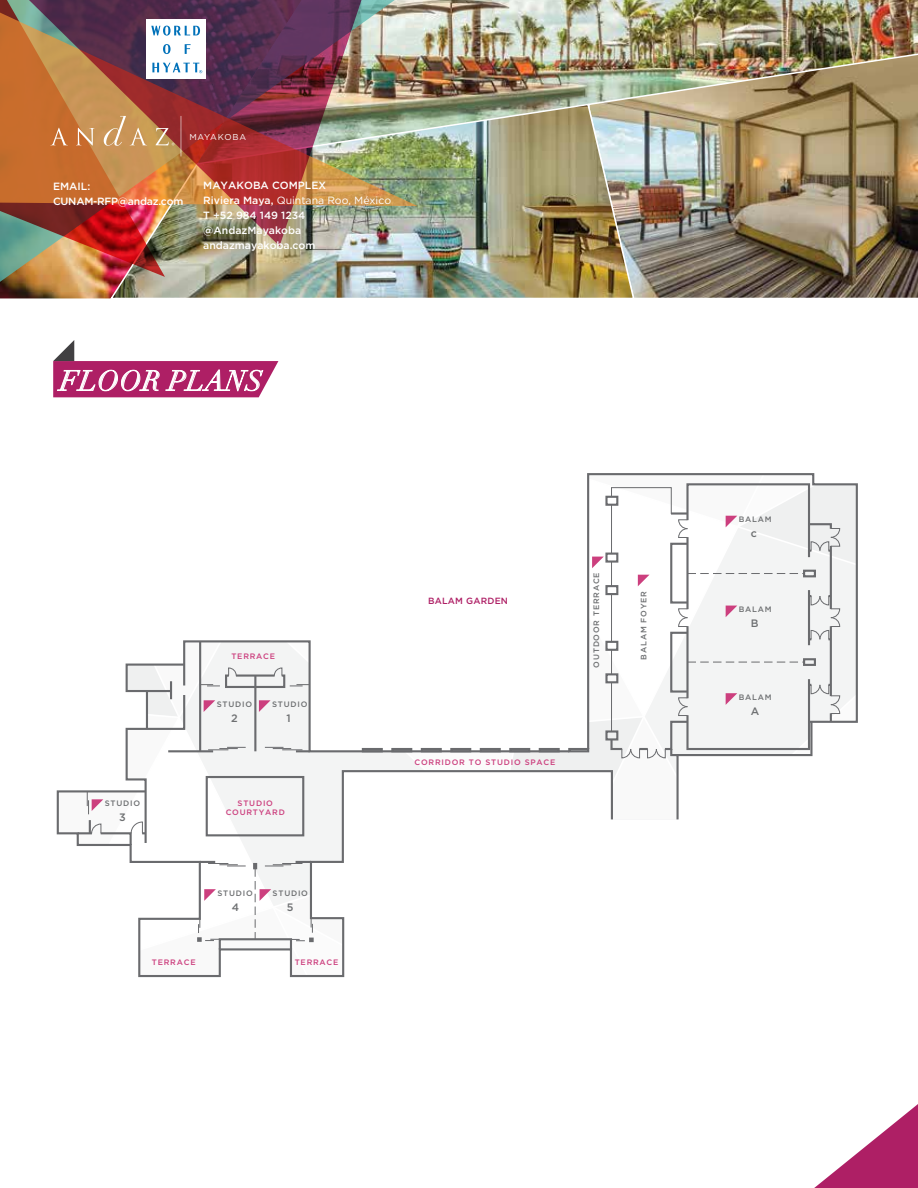
<style>
.page{position:relative;width:918px;height:1188px;background:#fff}
.page>*{position:absolute;margin:0;border:0;box-sizing:border-box;transform-origin:0 0}
.t1{font:italic 27.9px "Didot";letter-spacing:.025em;color:#fff}
.t2{font:500 10.8px "Gotham";color:#6d6f71}
.t3{font:500 10.5px/15px "Gotham";color:#fff}
.t4{font:500 10.5px/14.4px "Gotham";letter-spacing:-.025em;color:#fff}
.t5{font:500 9px "Gotham";letter-spacing:.025em;color:#ae1f65}
.t6{font:8.55px "Gotham";color:#fff}
.t7{font:500 7.8px "Gotham";letter-spacing:.1em;color:#6d6f71}
.t8{font:500 7.8px/9.4px "Gotham";letter-spacing:.1em;color:#cc3f7e;text-align:center}
.s1{font-weight:400}
</style>
<div class="page">
<svg style="left:814px;top:1104px;width:104px;height:84px"></svg>
<svg style="left:58px;top:474px;width:799px;height:502px"></svg>
<svg style="left:53px;top:298px;width:225px;height:99px"></svg>
<img style="left:465px;top:0;width:453px;height:103px">
<img style="left:587px;top:49px;width:331px;height:249px">
<img style="left:109px;top:103px;width:526px;height:197px">
<img style="left:0;top:0;width:465px;height:297px">
<img style="left:0;top:246px;width:165px;height:31px">
<img style="left:378px;top:3px;width:40px;height:203px">
<img style="left:0;top:0;width:378px;height:246px">
<div style="left:146px;top:19px;width:60px;height:60px;background:#fff"></div>
<svg style="left:185px;top:44px;width:6px;height:10px"></svg>
<svg style="left:163px;top:44px;width:8px;height:10px"></svg>
<svg style="left:151px;top:26px;width:49px;height:10px"></svg>
<svg style="left:152px;top:63px;width:50px;height:10px"></svg>
<svg style="left:50px;top:128px;width:18px;height:17px"></svg>
<svg style="left:76px;top:128px;width:18px;height:18px"></svg>
<svg style="left:104px;top:116px;width:43px;height:30px"></svg>
<hr style="left:181px;top:116px;width:1px;height:40px;background:#fff">
<svg style="left:156px;top:128px;width:18px;height:17px"></svg>
<p class="t6" style="left:189px;top:132px;width:58px">MAYAKOBA</p>
<p class="t4" style="left:53px;top:179px;width:132px">EMAIL:<br>CUNAM-RFP@andaz.com</p>
<p class="t3" style="left:203px;top:178px;width:189px">MAYAKOBA COMPLEX<br>Riviera Maya, <span class="s1">Quintana Roo, México<br></span>T +52 984 149 1234 @AndazMayakoba andazmayakoba.com</p>
<h1 class="t1" style="left:60px;top:364px;width:204px">FLOOR PLANS</h1>
<p class="t8" style="left:231px;top:652px;width:45px">TERRACE</p>
<p class="t7" style="left:217px;top:700px;width:37px">STUDIO</p>
<p class="t2" style="left:231px;top:712px;width:8px">2</p>
<p class="t7" style="left:272px;top:700px;width:37px">STUDIO</p>
<p class="t2" style="left:286px;top:712px;width:6px">1</p>
<p class="t7" style="left:105px;top:799px;width:37px">STUDIO</p>
<p class="t2" style="left:119px;top:811px;width:8px">3</p>
<p class="t8" style="left:226px;top:798px;width:61px">STUDIO<br>COURTYARD</p>
<p class="t7" style="left:217px;top:889px;width:37px">STUDIO</p>
<p class="t2" style="left:232px;top:901px;width:9px">4</p>
<p class="t7" style="left:273px;top:889px;width:37px">STUDIO</p>
<p class="t2" style="left:287px;top:901px;width:8px">5</p>
<p class="t8" style="left:152px;top:958px;width:45px">TERRACE</p>
<p class="t8" style="left:295px;top:958px;width:45px">TERRACE</p>
<p class="t5" style="left:428px;top:596px;width:82px">BALAM GARDEN</p>
<p class="t8" style="left:415px;top:757px;width:142px">CORRIDOR TO STUDIO SPACE</p>
<p class="t7" style="left:592px;top:668px;width:97px;rotate:-90deg">OUTDOOR TERRACE</p>
<p class="t7" style="left:639px;top:660px;width:70px;rotate:-90deg">BALAM FOYER</p>
<p class="t7" style="left:739px;top:515px;width:34px">BALAM</p>
<p class="t2" style="left:751px;top:527px;width:8px">c</p>
<p class="t7" style="left:739px;top:605px;width:34px">BALAM</p>
<p class="t2" style="left:751px;top:617px;width:9px">B</p>
<p class="t7" style="left:739px;top:693px;width:34px">BALAM</p>
<p class="t2" style="left:751px;top:705px;width:10px">A</p>
</div>
